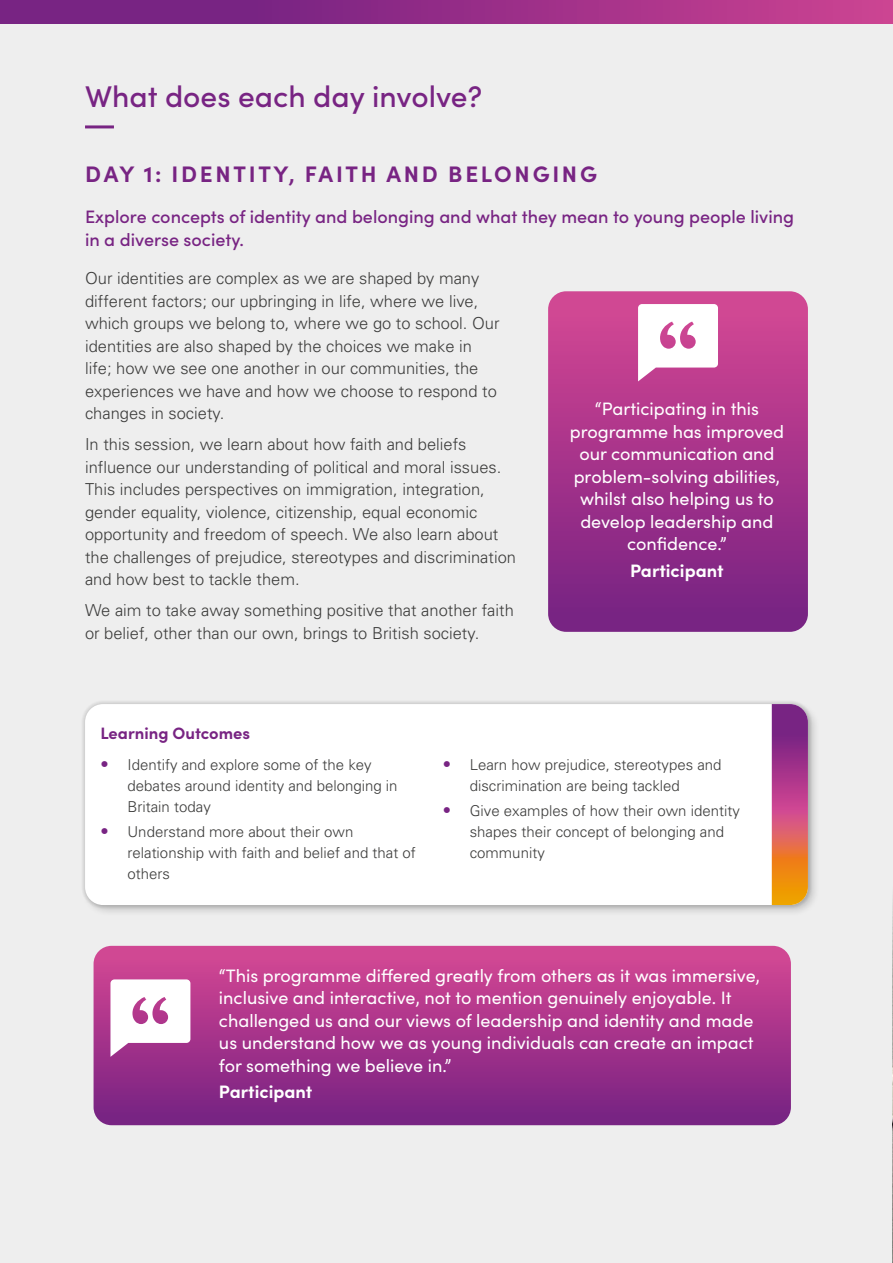
<style>
.page{position:relative;width:893px;height:1263px;background:#eee}
.page>*{position:absolute;margin:0;border:0;box-sizing:border-box;transform-origin:0 0}
.t1{font:500 30px "Sofia Pro";color:#782483}
.t2{font:700 22.5px "Sofia Pro";letter-spacing:.12em;color:#782483}
.t3{font:18px/22.5px "Sofia Pro";color:#fff}
.t4{font:500 18px/22.5px "Sofia Pro";color:#782483}
.t5{font:700 18px "Sofia Pro";color:#fff}
.t6{font:300 16.5px/22.5px "Univers";color:#3c3c3b}
.t7{font:700 16.5px "Sofia Pro";color:#782483}
.t8{font:300 15px/21px "Univers";color:#3c3c3b}
.s1{font-size:16.5px;color:#782483}
</style>
<div class="page">
<svg style="left:94px;top:946px;width:697px;height:179px;background:#a5348a"></svg>
<svg style="left:548px;top:291px;width:260px;height:341px;background:#a4368b"></svg>
<div style="left:81px;top:700px;width:739px;height:218px;background:#000;opacity:.2"></div>
<div style="left:81px;top:700px;width:731px;height:209px;background:#000;opacity:.25"></div>
<div style="left:85px;top:704px;width:723px;height:201px;background:#fff;border-radius:18px"></div>
<svg style="left:772px;top:704px;width:36px;height:201px;background:#be5465"></svg>
<hr style="left:85px;top:125px;width:29px;height:3px;background:#782483">
<svg style="left:110px;top:979px;width:80px;height:78px;background:#e8cbe1"></svg>
<svg style="left:638px;top:304px;width:80px;height:77px;background:#f0d1e4"></svg>
<svg style="left:0;top:0;width:893px;height:23px;background:#962e88"></svg>
<img style="left:892px;top:899px;width:1px;height:364px">
<h1 class="t1" style="left:85px;top:74px;width:398px">What does each day involve?</h1>
<h2 class="t2" style="left:85px;top:156px;width:513px">DAY 1: IDENTITY, FAITH AND BELONGING</h2>
<p class="t4" style="left:85px;top:204px;width:711px">Explore concepts of identity and belonging and what they mean to young people living in a diverse society.</p>
<p class="t6" style="left:85px;top:267px;width:416px">Our identities are complex as we are shaped by many different factors; our upbringing in life, where we live, which groups we belong to, where we go to school. Our identities are also shaped by the choices we make in life; how we see one another in our communities, the experiences we have and how we choose to respond to changes in society.</p>
<p class="t6" style="left:85px;top:433px;width:432px">In this session, we learn about how faith and beliefs influence our understanding of political and moral issues.<br>This includes perspectives on immigration, integration, gender equality, violence, citizenship, equal economic opportunity and freedom of speech. We also learn about the challenges of prejudice, stereotypes and discrimination and how best to tackle them.</p>
<p class="t6" style="left:85px;top:599px;width:430px">We aim to take away something positive that another faith or belief, other than our own, brings to British society.</p>
<p class="t3" style="left:570px;top:397px;width:216px;text-align:center">“Participating in this programme has improved our communication and problem-solving abilities, whilst also helping us to develop leadership and confidence.”</p>
<p class="t5" style="left:630px;top:557px;width:95px">Participant</p>
<p class="t7" style="left:100px;top:721px;width:151px">Learning Outcomes</p>
<p class="t8" style="left:127px;top:754px;width:272px;text-indent:-27px"><span class="s1">•</span> Identify and explore some of the key debates around identity and belonging in<br>Britain today</p>
<p class="t8" style="left:127px;top:821px;width:290px;text-indent:-27px"><span class="s1">•</span> Understand more about their own relationship with faith and belief and that of others</p>
<p class="t8" style="left:470px;top:754px;width:253px;text-indent:-27px"><span class="s1">•</span> Learn how prejudice, stereotypes and discrimination are being tackled</p>
<p class="t8" style="left:470px;top:800px;width:272px;text-indent:-27px"><span class="s1">•</span> Give examples of how their own identity shapes their concept of belonging and community</p>
<p class="t3" style="left:219px;top:963px;width:543px">“This programme differed greatly from others as it was immersive, inclusive and interactive, not to mention genuinely enjoyable. It challenged us and our views of leadership and identity and made us understand how we as young individuals can create an impact for something we believe in.”</p>
<p class="t5" style="left:219px;top:1078px;width:95px">Participant</p>
</div>
